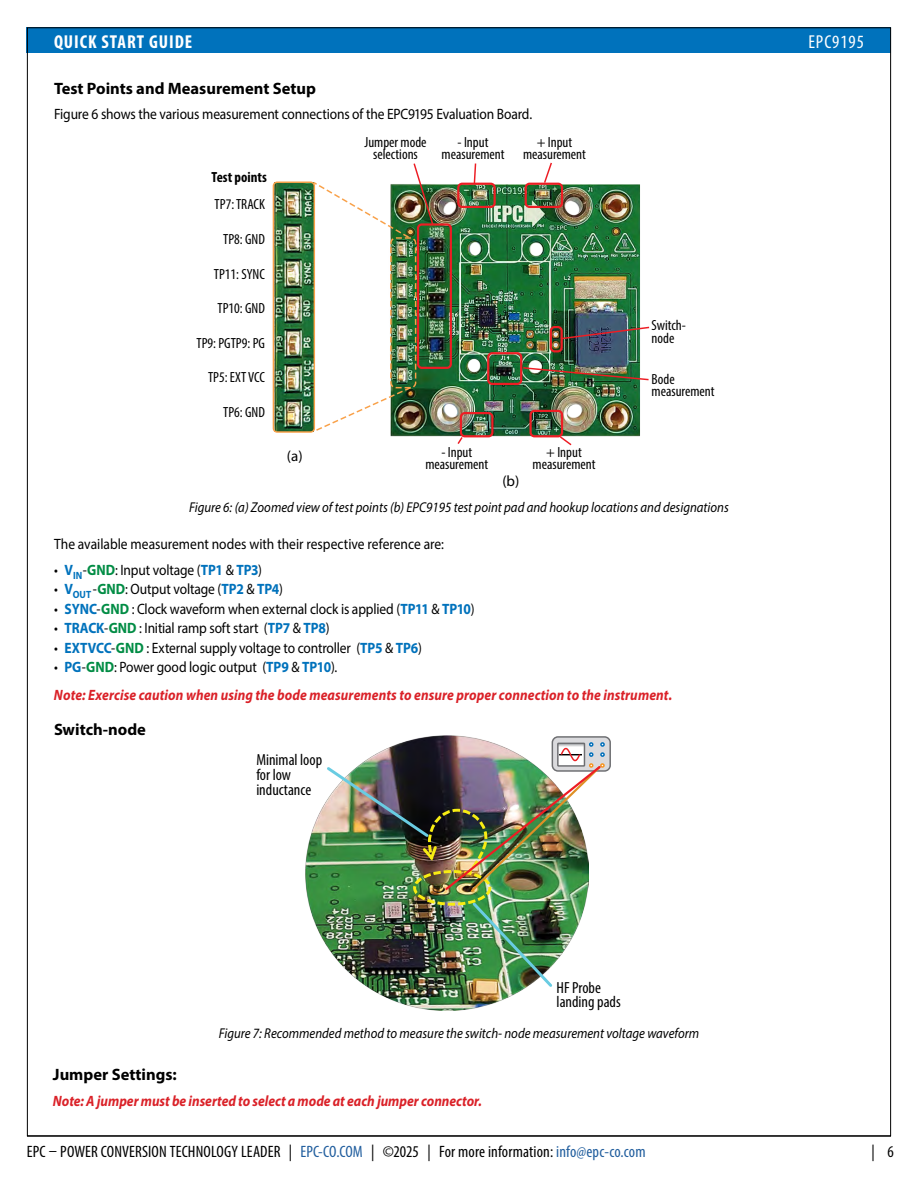
<style>
.page{position:relative;width:918px;height:1188px;background:#fff}
.page>*{position:absolute;margin:0;border:0;box-sizing:border-box;transform-origin:0 0}
.t1{font:700 condensed 18.75px "Myriad Pro";letter-spacing:.05em;color:#fff}
.t2{font:condensed 18.75px "Myriad Pro";letter-spacing:.05em;color:#fff}
.t3{font:condensed 16.5px "Myriad Pro";letter-spacing:.01em;color:#000}
.QSG_Basic_Text{font:700 16.5px "Myriad Pro";color:#000}
.t4{font:condensed 16.05px/14.7px "Myriad Pro";color:#000}
.QSG_Basic_Text-2{font:15px "Myriad Pro";letter-spacing:-.01em;color:#000;scale:.9 1}
.QSG_Basic_Text-3{font:italic 700 15px "Myriad Pro";letter-spacing:.005em;color:#da2128;scale:.9 1}
.QSG_Basic_Text-4{font:15px "Myriad Pro";letter-spacing:-.01em;color:#000}
.t5{font:condensed 14.7px/12.3px "Myriad Pro";color:#000;text-align:center}
.t6{font:700 condensed 14.7px "Myriad Pro";color:#000}
.t7{font:italic 14.25px "Myriad Pro";color:#000;scale:.9 1}
.s1{font-weight:700;color:#0072bc}
.s2{font-weight:700;color:#008c44}
.s3{color:#215e9e}
</style>
<div class="page">
<div style="left:27px;top:27px;width:864px;height:26px;background:#0072bc"></div>
<hr style="left:27px;top:1136px;width:864px;height:1px;background:#000">
<img style="left:306px;top:805px;width:282px;height:205px">
<div style="left:552px;top:737px;width:58px;height:34px;background:#dadadd;border-radius:6px"></div>
<div style="left:552px;top:736px;width:59px;height:36px;border:1px solid #6d6e71;border-radius:6px"></div>
<img style="left:470px;top:900px;width:85px;height:90px">
<div style="left:413px;top:870px;width:78px;height:36px;border:3px dashed #f7ec13;border-radius:50%"></div>
<img style="left:324px;top:735px;width:281px;height:159px">
<img style="left:390px;top:182px;width:250px;height:256px">
<img style="left:272px;top:183px;width:41px;height:248px">
<div style="left:390px;top:237px;width:26px;height:151px;border:1px dashed #f9a149;border-radius:5px"></div>
<div style="left:417px;top:223px;width:35px;height:146px;border:2px solid #ed1d24;border-radius:4px"></div>
<div style="left:273px;top:181px;width:42px;height:252px;border:1px solid #f9a149;border-radius:4px"></div>
<div style="left:457px;top:183px;width:39px;height:25px;border:2px solid #ed1d24;border-radius:4px"></div>
<div style="left:525px;top:183px;width:38px;height:25px;border:2px solid #ed1d24;border-radius:4px"></div>
<div style="left:487px;top:352px;width:35px;height:33px;border:2px solid #ed1d24;border-radius:4px"></div>
<div style="left:550px;top:326px;width:13px;height:26px;border:2px solid #ed1d24;border-radius:4px"></div>
<div style="left:460px;top:412px;width:33px;height:25px;border:2px solid #ed1d24;border-radius:4px"></div>
<div style="left:529px;top:410px;width:34px;height:27px;border:2px solid #ed1d24;border-radius:4px"></div>
<img style="left:312px;top:386px;width:101px;height:47px">
<img style="left:312px;top:163px;width:123px;height:76px">
<svg style="left:473px;top:163px;width:4px;height:22px"></svg>
<svg style="left:543px;top:162px;width:10px;height:22px"></svg>
<svg style="left:456px;top:435px;width:8px;height:9px"></svg>
<svg style="left:558px;top:435px;width:15px;height:11px"></svg>
<img style="left:522px;top:366px;width:127px;height:15px">
<svg style="left:559px;top:326px;width:91px;height:14px"></svg>
<p class="t1" style="left:54px;top:30px;width:140px">QUICK START GUIDE</p>
<p class="t2" style="left:808px;top:30px;width:57px">EPC9195</p>
<p class="QSG_Basic_Text" style="left:54px;top:77px;width:264px">Test Points and Measurement Setup</p>
<p class="QSG_Basic_Text-2" style="left:54px;top:105px;width:533px">Figure 6 shows the various measurement connections of the EPC9195 Evaluation Board.</p>
<p class="t6" style="left:212px;top:168px;width:57px">Test points</p>
<p class="t5" style="left:215px;top:198px;width:52px">TP7: TRACK</p>
<p class="t5" style="left:223px;top:233px;width:43px">TP8: GND</p>
<p class="t5" style="left:214px;top:267px;width:53px">TP11: SYNC</p>
<p class="t5" style="left:218px;top:302px;width:49px">TP10: GND</p>
<p class="t5" style="left:196px;top:337px;width:70px">TP9: PGTP9: PG</p>
<p class="t5" style="left:208px;top:371px;width:58px">TP5: EXT VCC</p>
<p class="t5" style="left:223px;top:406px;width:43px">TP6: GND</p>
<p class="QSG_Basic_Text-4" style="left:287px;top:446px;width:17px">(a)</p>
<p class="t5" style="left:364px;top:136px;width:64px">Jumper mode selections</p>
<p class="t5" style="left:523px;top:136px;width:64px">+ Input measurement</p>
<p class="t5" style="left:442px;top:136px;width:64px">- Input measurement</p>
<p class="t5" style="left:425px;top:445px;width:64px">- Input measurement</p>
<p class="QSG_Basic_Text-4" style="left:502px;top:472px;width:19px">(b)</p>
<p class="t5" style="left:533px;top:445px;width:64px">+ Input measurement</p>
<p class="t5" style="left:652px;top:319px;width:36px;text-align:left">Switch&shy;node</p>
<p class="t5" style="left:652px;top:373px;width:64px;text-align:left">Bode measurement</p>
<p class="t7" style="left:189px;top:499px;width:601px">Figure 6: (a) Zoomed view of test points (b) EPC9195 test point pad and hookup locations and designations</p>
<p class="QSG_Basic_Text-2" style="left:54px;top:534px;width:435px">The available measurement nodes with their respective reference are:</p>
<p class="QSG_Basic_Text-2" style="left:54px;top:561px;width:233px">• <span class="s1">V</span><sub>IN</sub>-<span class="s2">GND</span>: Input voltage (<span class="s1">TP1</span> &amp; <span class="s1">TP3</span>)</p>
<p class="QSG_Basic_Text-2" style="left:54px;top:580px;width:256px">• <span class="s1">V</span><sub>OUT</sub> -<span class="s2">GND</span>: Output voltage (<span class="s1">TP2</span> &amp; <span class="s1">TP4</span>)</p>
<p class="QSG_Basic_Text-2" style="left:54px;top:600px;width:469px">• <span class="s1">SYNC</span>-<span class="s2">GND</span> : Clock waveform when external clock is applied (<span class="s1">TP11</span> &amp; <span class="s1">TP10</span>)</p>
<p class="QSG_Basic_Text-2" style="left:54px;top:619px;width:308px">• <span class="s1">TRACK</span>-<span class="s2">GND</span> : Initial ramp soft start (<span class="s1">TP7</span> &amp; <span class="s1">TP8</span>)</p>
<p class="QSG_Basic_Text-2" style="left:54px;top:639px;width:410px">• <span class="s1">EXTVCC</span>-<span class="s2">GND</span> : External supply voltage to controller (<span class="s1">TP5</span> &amp; <span class="s1">TP6</span>)</p>
<p class="QSG_Basic_Text-2" style="left:54px;top:658px;width:316px">• <span class="s1">PG</span>-<span class="s2">GND</span>: Power good logic output (<span class="s1">TP9</span> &amp; <span class="s1">TP10</span>).</p>
<p class="QSG_Basic_Text-3" style="left:54px;top:685px;width:688px">Note: Exercise caution when using the bode measurements to ensure proper connection to the instrument.</p>
<p class="QSG_Basic_Text" style="left:54px;top:719px;width:93px">Switch-node</p>
<p class="t4" style="left:256px;top:752px;width:67px">Minimal loop for low inductance</p>
<p class="t4" style="left:557px;top:980px;width:66px">HF Probe landing pads</p>
<p class="t7" style="left:219px;top:1025px;width:536px">Figure 7: Recommended method to measure the switch- node measurement voltage waveform</p>
<p class="QSG_Basic_Text" style="left:53px;top:1064px;width:125px">Jumper Settings:</p>
<p class="QSG_Basic_Text-3" style="left:53px;top:1091px;width:478px">Note: A jumper must be inserted to select a mode at each jumper connector.</p>
<p class="t3" style="left:27px;top:1142px;width:620px">EPC – POWER CONVERSION TECHNOLOGY LEADER | <span class="s3">EPC-CO.COM</span> | ©2025 | For more information: <span class="s3">info@epc-co.com</span></p>
<p class="t3" style="left:871px;top:1142px;width:24px">| 6</p>
</div>
